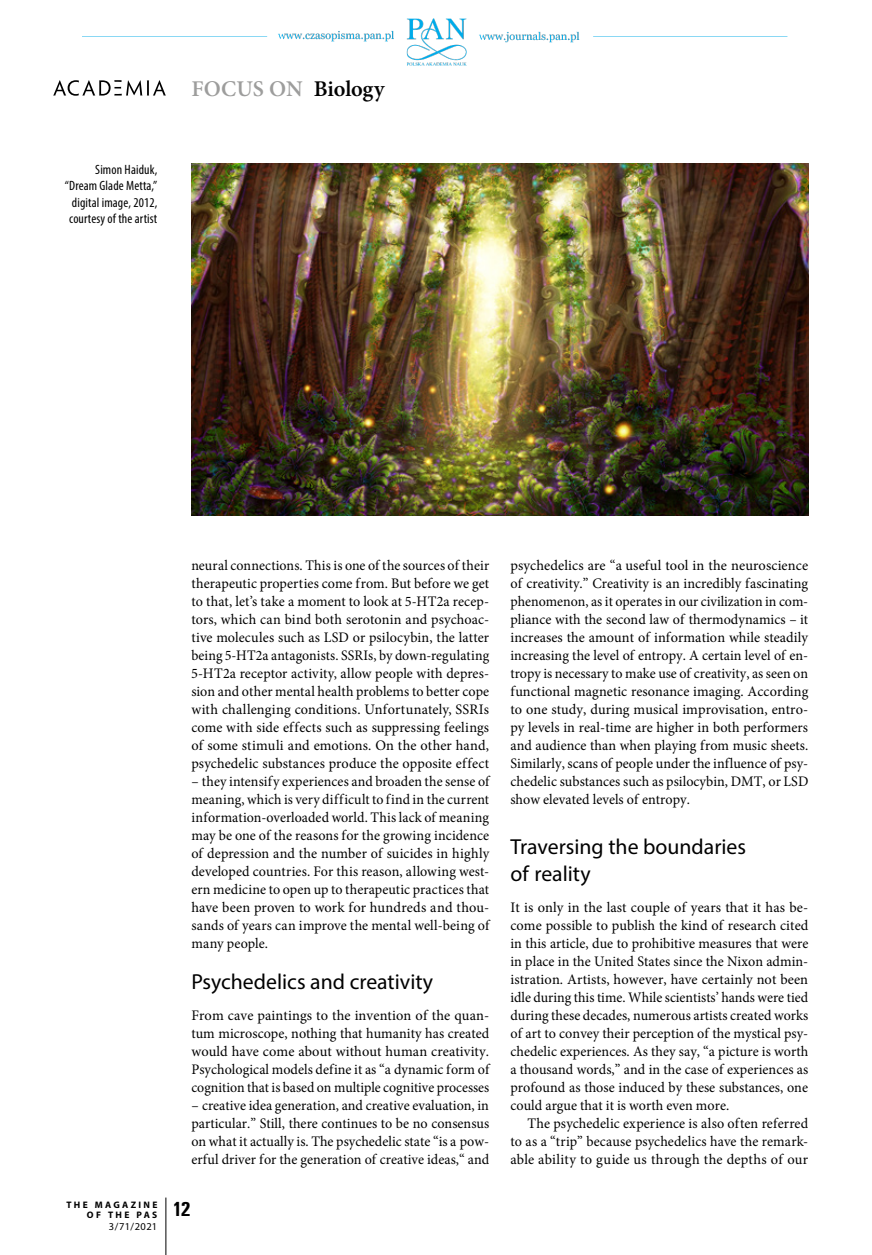
<style>
.page{position:relative;width:872px;height:1255px;background:#fff}
.page>*{position:absolute;margin:0;border:0;box-sizing:border-box;transform-origin:0 0}
.t1{font:600 22.5px "Minion Pro";letter-spacing:-.005em;color:#9d9d9c}
.t2{font:21.75px/27px "Myriad Pro";color:#000}
.t3{font:700 condensed 21px "Unitus TEE";color:#000}
.t4{font:14.55px/18px "Minion Pro";letter-spacing:.005em;color:#000;text-align:justify}
.t5{font:14.55px/18px "Minion Pro";letter-spacing:.005em;color:#000;text-align:justify;scale:.96 1}
.t6{font:condensed 13.5px/16.5px "Myriad Pro";letter-spacing:.01em;color:#000;text-align:right}
.t7{font:10.5px "Myriad Pro";color:#000}
.t8{font:700 9.45px/10.5px "Myriad Pro";letter-spacing:.245em;color:#000;text-align:right}
.s1{color:#000}
</style>
<div class="page">
<img style="left:82px;top:18px;width:706px;height:48px">
<hr style="left:166px;top:1197px;width:1px;height:57px;background:#000">
<img style="left:191px;top:163px;width:617px;height:352px">
<svg style="left:53px;top:80px;width:113px;height:16px"></svg>
<p class="t6" style="left:65px;top:161px;width:94px">Simon Haiduk, “Dream Glade Metta,” digital image, 2012, courtesy of the artist</p>
<h1 class="t1" style="left:191px;top:73px;width:195px">FOCUS ON <span class="s1">Biology</span></h1>
<p class="t8" style="left:67px;top:1198px;width:92px">THE MAGAZINE<br>OF THE PAS</p>
<p class="t7" style="left:109px;top:1220px;width:50px">3/71/2021</p>
<p class="t5" style="left:191px;top:556px;width:312px">neural connections. This is one of the sources of their therapeutic properties come from. But before we get to that, let’s take a moment to look at 5-HT2a recep&shy;tors, which can bind both serotonin and psychoac&shy;tive molecules such as LSD or psilocybin, the latter being 5-HT2a antagonists. SSRIs, by down-regulating 5-HT2a receptor activity, allow people with depres&shy;sion and other mental health problems to better cope with challenging conditions. Unfortunately, SSRIs come with side effects such as suppressing feelings of some stimuli and emotions. On the other hand, psychedelic substances produce the opposite effect</p>
<p class="t5" style="left:191px;top:772px;width:312px">– they intensify experiences and broaden the sense of meaning, which is very difficult to find in the current information-overloaded world. This lack of meaning may be one of the reasons for the growing incidence of depression and the number of suicides in highly developed countries. For this reason, allowing west&shy;ern medicine to open up to therapeutic practices that have been proven to work for hundreds and thou&shy;sands of years can improve the mental well-being of many people.</p>
<h2 class="t2" style="left:191px;top:967px;width:243px">Psychedelics and creativity</h2>
<p class="t4" style="left:191px;top:1006px;width:299px">From cave paintings to the invention of the quan&shy;tum microscope, nothing that humanity has created would have come about without human creativity.<br>Psychological models define it as “a dynamic form of cognition that is based on multiple cognitive processes</p>
<p class="t4" style="left:191px;top:1096px;width:299px">– creative idea generation, and creative evaluation, in particular.” Still, there continues to be no consensus on what it actually is. The psychedelic state “is a pow&shy;erful driver for the generation of creative ideas,“ and</p>
<h3 class="t3" style="left:172px;top:1196px;width:20px">12</h3>
<p class="t4" style="left:510px;top:556px;width:299px">psychedelics are “a useful tool in the neuroscience of creativity.” Creativity is an incredibly fascinating phenomenon, as it operates in our civilization in com&shy;pliance with the second law of thermodynamics – it increases the amount of information while steadily increasing the level of entropy. A certain level of en&shy;tropy is necessary to make use of creativity, as seen on functional magnetic resonance imaging. According to one study, during musical improvisation, entro&shy;py levels in real-time are higher in both performers and audience than when playing from music sheets.<br>Similarly, scans of people under the influence of psy&shy;chedelic substances such as psilocybin, DMT, or LSD show elevated levels of entropy.</p>
<h2 class="t2" style="left:510px;top:832px;width:237px">Traversing the boundaries of reality</h2>
<p class="t4" style="left:510px;top:898px;width:299px">It is only in the last couple of years that it has be&shy;come possible to publish the kind of research cited in this article, due to prohibitive measures that were in place in the United States since the Nixon admin&shy;istration. Artists, however, have certainly not been idle during this time. While scientists’ hands were tied during these decades, numerous artists created works of art to convey their perception of the mystical psy&shy;chedelic experiences. As they say, “a picture is worth a thousand words,” and in the case of experiences as profound as those induced by these substances, one could argue that it is worth even more.</p>
<p class="t4" style="left:510px;top:1114px;width:299px;text-indent:17px">The psychedelic experience is also often referred to as a “trip” because psychedelics have the remark&shy;able ability to guide us through the depths of our</p>
</div>
